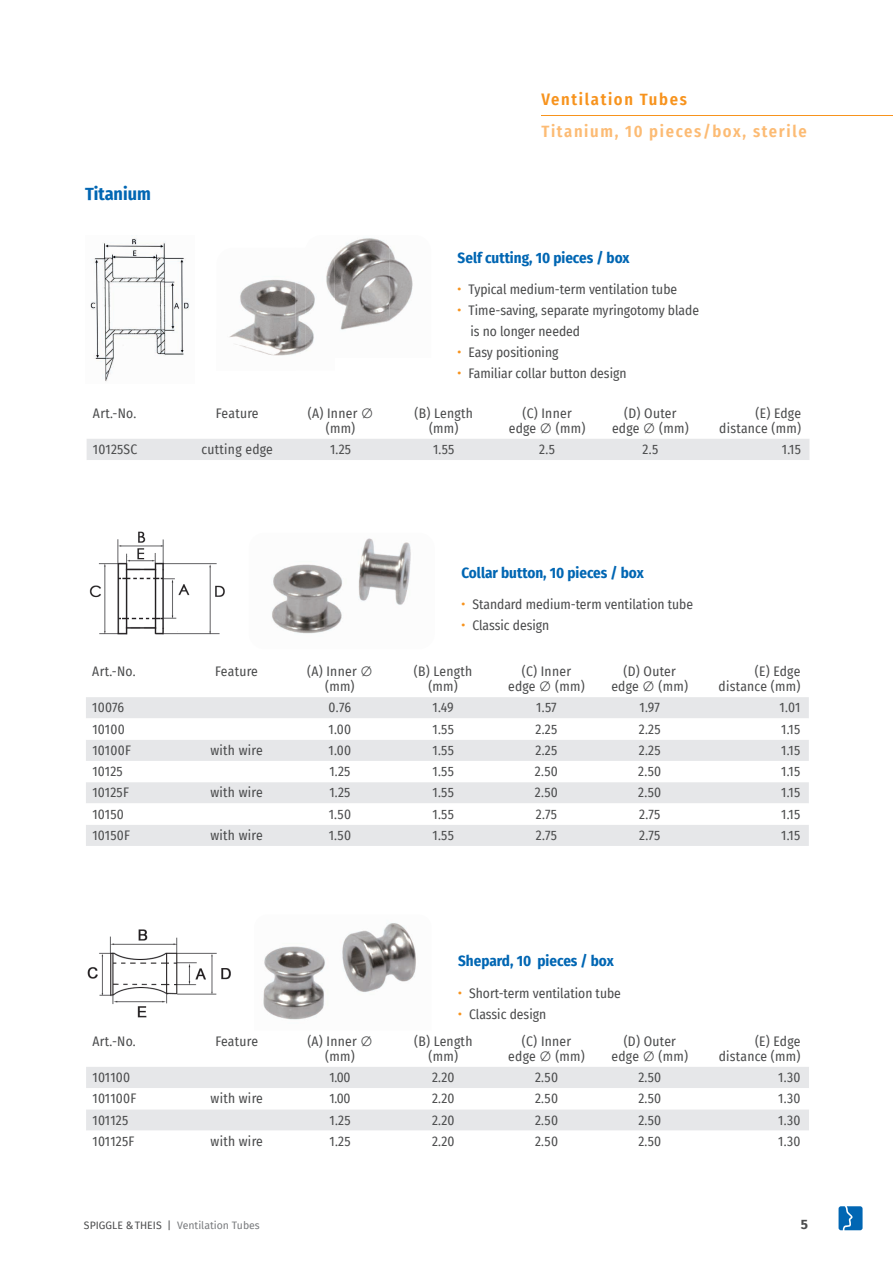
<style>
.page{position:relative;width:893px;height:1263px;background:#fff}
.page>*{position:absolute;margin:0;border:0;box-sizing:border-box;transform-origin:0 0}
.t1{font:700 18px "Fira Sans Condensed";color:#0166b3}
.t2{font:600 16.5px "Fira Sans Condensed";letter-spacing:.1em;color:#fcbb74}
.t3{font:600 16.5px "Fira Sans Condensed";letter-spacing:.1em;color:#f7931d}
.t4{font:700 15px "Fira Sans Condensed";color:#0166b3}
.t5{font:13.5px/15px "Fira Sans Condensed";letter-spacing:.01em;color:#4b4c4d;text-align:center}
.t6{font:700 13.5px "Fira Sans";color:#4b4c4d}
.t7{font:10.5px "Fira Sans";color:#797b7e}
.s1{font-weight:700;font-size:16.5px;color:#f7931d}
.s2{color:#4b4c4d}
</style>
<div class="page">
<div style="left:86px;top:1067px;width:723px;height:21px;background:#e6e7e9"></div>
<div style="left:86px;top:1109px;width:723px;height:21px;background:#e6e7e9"></div>
<img style="left:263px;top:923px;width:153px;height:97px">
<img style="left:87px;top:929px;width:144px;height:89px">
<img style="left:90px;top:235px;width:99px;height:147px">
<div style="left:87px;top:439px;width:722px;height:21px;background:#e6e7e9"></div>
<img style="left:335px;top:238px;width:54px;height:79px">
<img style="left:389px;top:247px;width:24px;height:74px">
<img style="left:340px;top:317px;width:49px;height:13px">
<div style="left:86px;top:697px;width:723px;height:149px;background:#e6e7e9"></div>
<svg style="left:86px;top:718px;width:723px;height:107px"></svg>
<img style="left:272px;top:538px;width:139px;height:96px">
<img style="left:89px;top:531px;width:136px;height:104px">
<img style="left:229px;top:279px;width:76px;height:77px">
<img style="left:305px;top:256px;width:30px;height:94px">
<svg style="left:838px;top:1206px;width:24px;height:24px"></svg>
<hr style="left:541px;top:116px;width:352px;height:1px;background:#f7931d">
<h1 class="t1" style="left:85px;top:178px;width:67px">Titanium</h1>
<p class="t3" style="left:541px;top:86px;width:147px">Ventilation Tubes</p>
<p class="t2" style="left:541px;top:117px;width:267px">Titanium, 10 pieces/box, sterile</p>
<p class="t4" style="left:458px;top:245px;width:173px">Self cutting, 10 pieces / box</p>
<p class="t5" style="left:458px;top:281px;width:221px"><span class="s1">·</span> Typical medium-term ventilation tube</p>
<p class="t5" style="left:458px;top:302px;width:243px"><span class="s1">·</span> Time-saving, separate myringotomy blade</p>
<p class="t5" style="left:470px;top:323px;width:111px">is no longer needed</p>
<p class="t5" style="left:458px;top:344px;width:102px"><span class="s1">·</span> Easy positioning</p>
<p class="t5" style="left:458px;top:365px;width:170px"><span class="s1">·</span> Familiar collar button design</p>
<p class="t5" style="left:93px;top:405px;width:45px">Art.-No.</p>
<p class="t5" style="left:216px;top:405px;width:44px">Feature</p>
<p class="t5" style="left:308px;top:405px;width:67px">(A) Inner ∅ (mm)</p>
<p class="t5" style="left:415px;top:405px;width:60px">(B) Length (mm)</p>
<p class="t5" style="left:509px;top:405px;width:78px">(C) Inner edge ∅ (mm)</p>
<p class="t5" style="left:612px;top:405px;width:78px">(D) Outer edge ∅ (mm)</p>
<p class="t5" style="left:719px;top:405px;width:83px;text-align:right">(E) Edge distance (mm)</p>
<p class="t5" style="left:93px;top:441px;width:46px">10125SC</p>
<p class="t5" style="left:202px;top:441px;width:73px">cutting edge</p>
<p class="t5" style="left:330px;top:441px;width:23px">1.25</p>
<p class="t5" style="left:433px;top:441px;width:23px">1.55</p>
<p class="t5" style="left:539px;top:441px;width:17px">2.5</p>
<p class="t5" style="left:642px;top:441px;width:17px">2.5</p>
<p class="t5" style="left:782px;top:441px;width:21px">1.15</p>
<p class="t4" style="left:461px;top:560px;width:184px">Collar button, 10 pieces / box</p>
<p class="t5" style="left:461px;top:593px;width:233px;line-height:21px;text-align:left"><span class="s1">·</span> Standard medium-term ventilation tube <span class="s1">·</span> Classic design</p>
<p class="t5" style="left:92px;top:664px;width:45px">Art.-No.</p>
<p class="t5" style="left:215px;top:664px;width:44px">Feature</p>
<p class="t5" style="left:307px;top:664px;width:67px">(A) Inner ∅ (mm)</p>
<p class="t5" style="left:414px;top:664px;width:60px">(B) Length (mm)</p>
<p class="t5" style="left:508px;top:664px;width:78px">(C) Inner edge ∅ (mm)</p>
<p class="t5" style="left:611px;top:664px;width:78px">(D) Outer edge ∅ (mm)</p>
<p class="t5" style="left:718px;top:664px;width:83px;text-align:right">(E) Edge distance (mm)</p>
<p class="t5" style="left:92px;top:700px;width:34px">10076</p>
<p class="t5" style="left:329px;top:700px;width:24px">0.76</p>
<p class="t5" style="left:432px;top:700px;width:23px">1.49</p>
<p class="t5" style="left:536px;top:700px;width:22px">1.57</p>
<p class="t5" style="left:639px;top:700px;width:22px">1.97</p>
<p class="t5" style="left:780px;top:700px;width:22px">1.01</p>
<p class="t5" style="left:92px;top:721px;width:34px">10100</p>
<p class="t5" style="left:328px;top:721px;width:24px">1.00</p>
<p class="t5" style="left:432px;top:721px;width:23px">1.55</p>
<p class="t5" style="left:536px;top:721px;width:23px">2.25</p>
<p class="t5" style="left:639px;top:721px;width:23px">2.25</p>
<p class="t5" style="left:781px;top:721px;width:21px">1.15</p>
<p class="t5" style="left:92px;top:742px;width:40px">10100F</p>
<p class="t5" style="left:210px;top:742px;width:54px">with wire</p>
<p class="t5" style="left:328px;top:742px;width:24px">1.00</p>
<p class="t5" style="left:432px;top:742px;width:23px">1.55</p>
<p class="t5" style="left:536px;top:742px;width:23px">2.25</p>
<p class="t5" style="left:639px;top:742px;width:23px">2.25</p>
<p class="t5" style="left:781px;top:742px;width:21px">1.15</p>
<p class="t5" style="left:92px;top:764px;width:32px">10125</p>
<p class="t5" style="left:329px;top:764px;width:23px">1.25</p>
<p class="t5" style="left:432px;top:764px;width:23px">1.55</p>
<p class="t5" style="left:535px;top:764px;width:24px">2.50</p>
<p class="t5" style="left:638px;top:764px;width:24px">2.50</p>
<p class="t5" style="left:781px;top:764px;width:21px">1.15</p>
<p class="t5" style="left:92px;top:785px;width:38px">10125F</p>
<p class="t5" style="left:210px;top:785px;width:54px">with wire</p>
<p class="t5" style="left:329px;top:785px;width:23px">1.25</p>
<p class="t5" style="left:432px;top:785px;width:23px">1.55</p>
<p class="t5" style="left:535px;top:785px;width:24px">2.50</p>
<p class="t5" style="left:638px;top:785px;width:24px">2.50</p>
<p class="t5" style="left:781px;top:785px;width:21px">1.15</p>
<p class="t5" style="left:92px;top:806px;width:33px">10150</p>
<p class="t5" style="left:329px;top:806px;width:24px">1.50</p>
<p class="t5" style="left:432px;top:806px;width:23px">1.55</p>
<p class="t5" style="left:536px;top:806px;width:23px">2.75</p>
<p class="t5" style="left:639px;top:806px;width:23px">2.75</p>
<p class="t5" style="left:781px;top:806px;width:21px">1.15</p>
<p class="t5" style="left:92px;top:827px;width:39px">10150F</p>
<p class="t5" style="left:210px;top:827px;width:54px">with wire</p>
<p class="t5" style="left:329px;top:827px;width:24px">1.50</p>
<p class="t5" style="left:432px;top:827px;width:23px">1.55</p>
<p class="t5" style="left:536px;top:827px;width:23px">2.75</p>
<p class="t5" style="left:639px;top:827px;width:23px">2.75</p>
<p class="t5" style="left:781px;top:827px;width:21px">1.15</p>
<p class="t4" style="left:458px;top:948px;width:157px">Shepard, 10 pieces / box</p>
<p class="t5" style="left:458px;top:982px;width:164px;line-height:21px;text-align:left"><span class="s1">·</span> Short-term ventilation tube <span class="s1">·</span> Classic design</p>
<p class="t5" style="left:92px;top:1033px;width:45px">Art.-No.</p>
<p class="t5" style="left:215px;top:1033px;width:44px">Feature</p>
<p class="t5" style="left:307px;top:1033px;width:67px">(A) Inner ∅ (mm)</p>
<p class="t5" style="left:414px;top:1033px;width:60px">(B) Length (mm)</p>
<p class="t5" style="left:508px;top:1033px;width:78px">(C) Inner edge ∅ (mm)</p>
<p class="t5" style="left:611px;top:1033px;width:78px">(D) Outer edge ∅ (mm)</p>
<p class="t5" style="left:719px;top:1033px;width:83px;text-align:right">(E) Edge distance (mm)</p>
<p class="t5" style="left:92px;top:1069px;width:39px">101100</p>
<p class="t5" style="left:329px;top:1069px;width:23px">1.00</p>
<p class="t5" style="left:432px;top:1069px;width:24px">2.20</p>
<p class="t5" style="left:535px;top:1069px;width:24px">2.50</p>
<p class="t5" style="left:638px;top:1069px;width:24px">2.50</p>
<p class="t5" style="left:778px;top:1069px;width:24px">1.30</p>
<p class="t5" style="left:92px;top:1091px;width:45px">101100F</p>
<p class="t5" style="left:211px;top:1091px;width:54px">with wire</p>
<p class="t5" style="left:329px;top:1091px;width:23px">1.00</p>
<p class="t5" style="left:432px;top:1091px;width:24px">2.20</p>
<p class="t5" style="left:535px;top:1091px;width:24px">2.50</p>
<p class="t5" style="left:638px;top:1091px;width:24px">2.50</p>
<p class="t5" style="left:778px;top:1091px;width:24px">1.30</p>
<p class="t5" style="left:92px;top:1112px;width:37px">101125</p>
<p class="t5" style="left:329px;top:1112px;width:23px">1.25</p>
<p class="t5" style="left:432px;top:1112px;width:24px">2.20</p>
<p class="t5" style="left:535px;top:1112px;width:24px">2.50</p>
<p class="t5" style="left:638px;top:1112px;width:24px">2.50</p>
<p class="t5" style="left:778px;top:1112px;width:24px">1.30</p>
<p class="t5" style="left:92px;top:1133px;width:43px">101125F</p>
<p class="t5" style="left:211px;top:1133px;width:54px">with wire</p>
<p class="t5" style="left:329px;top:1133px;width:23px">1.25</p>
<p class="t5" style="left:432px;top:1133px;width:24px">2.20</p>
<p class="t5" style="left:535px;top:1133px;width:24px">2.50</p>
<p class="t5" style="left:638px;top:1133px;width:24px">2.50</p>
<p class="t5" style="left:778px;top:1133px;width:24px">1.30</p>
<p class="t7" style="left:84px;top:1217px;width:177px"><span class="s2">SPIGGLE &amp; THEIS |</span> Ventilation Tubes</p>
<p class="t6" style="left:801px;top:1212px;width:9px">5</p>
</div>
